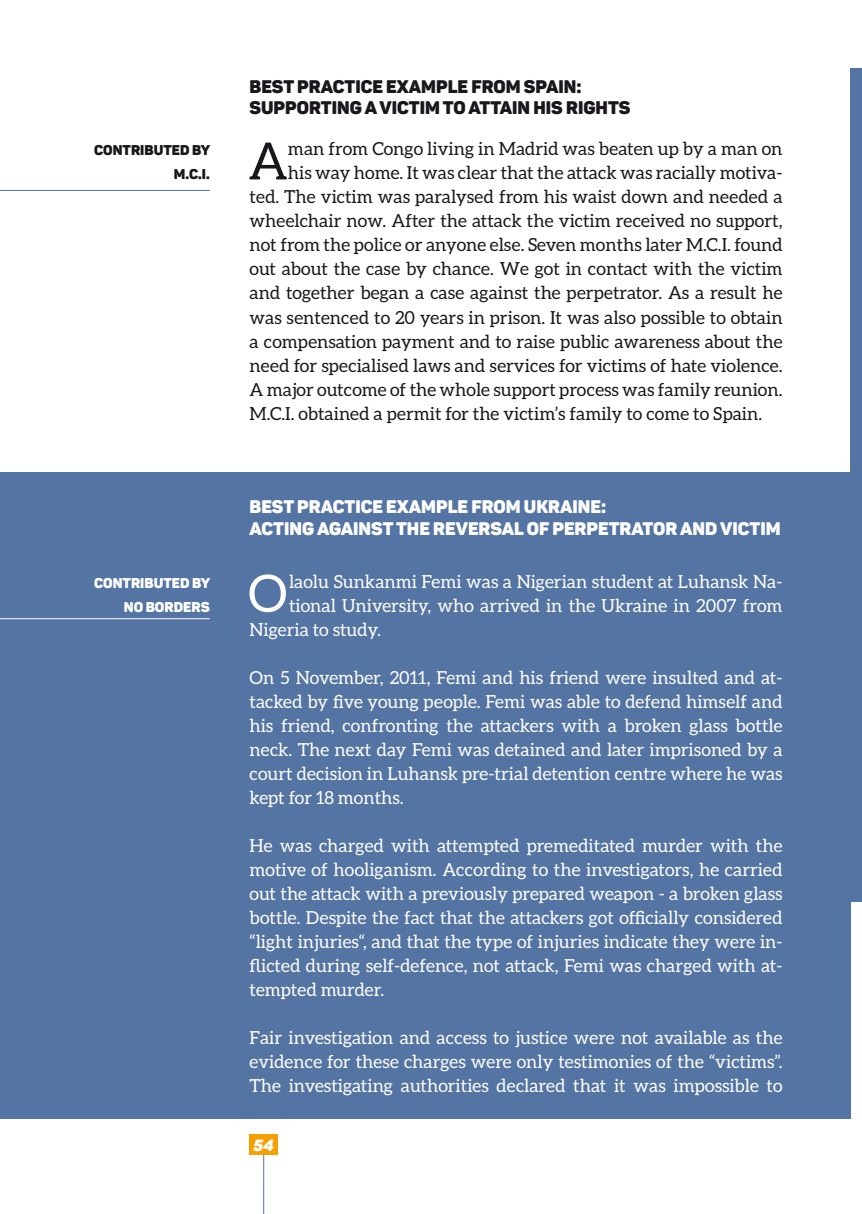
<style>
.page{position:relative;width:862px;height:1214px;background:#fff}
.page>*{position:absolute;margin:0;border:0;box-sizing:border-box;transform-origin:0 0}
.t1{font:51.4px "Aleo";color:#1a171c}
.t2{font:51.4px "Aleo";color:#fff}
.t3{font:18px/24px "Aleo";color:#fff;text-align:justify}
.t4{font:18px "Aleo";color:#1a171c}
.t5{font:18px/21.6px "Panton Black Caps";color:#fff}
.t6{font:18px/21.6px "Panton Black Caps";color:#1a171c}
.t7{font:16px "Panton Blackitalic Caps";color:#fff}
.t8{font:14px/24px "Panton Black Caps";color:#fff;text-align:right}
.t9{font:14px/24px "Panton Black Caps";color:#1a171c;text-align:right}
</style>
<div class="page">
<hr style="left:263px;top:1151px;width:1px;height:62px;background:#5474a4">
<div style="left:249px;top:1134px;width:29px;height:21px;background:#f59f00"></div>
<div style="left:0;top:472px;width:850px;height:646px;background:#5474a4"></div>
<hr style="left:0;top:190px;width:210px;height:1px;background:#5474a4">
<hr style="left:0;top:618px;width:210px;height:1px;background:#fff">
<div style="left:850px;top:68px;width:12px;height:833px;background:#5474a4"></div>
<p class="t9" style="left:94px;top:138px;width:118px">CONTRIBUTED BY<br>M.C.I.</p>
<p class="t8" style="left:94px;top:570px;width:118px">CONTRIBUTED BY<br>NO BORDERS</p>
<p class="t6" style="left:249px;top:75px;width:382px">BEST PRACTICE EXAMPLE FROM SPAIN:<br>SUPPORTING A VICTIM TO ATTAIN HIS RIGHTS</p>
<h1 class="t1" style="left:248px;top:132px;width:41px">A</h1>
<p class="t4" style="left:288px;top:139px;width:496px">man from Congo living in Madrid was beaten up by a man on</p>
<p class="t4" style="left:288px;top:163px;width:496px">his way home. It was clear that the attack was racially motiva-</p>
<p class="t4" style="left:249px;top:187px;width:534px">ted. The victim was paralysed from his waist down and needed a</p>
<p class="t4" style="left:249px;top:211px;width:534px">wheelchair now. After the attack the victim received no support,</p>
<p class="t4" style="left:249px;top:235px;width:534px">not from the police or anyone else. Seven months later M.C.I. found</p>
<p class="t4" style="left:249px;top:259px;width:534px">out about the case by chance. We got in contact with the victim</p>
<p class="t4" style="left:249px;top:283px;width:534px">and together began a case against the perpetrator. As a result he</p>
<p class="t4" style="left:249px;top:307px;width:534px">was sentenced to 20 years in prison. It was also possible to obtain</p>
<p class="t4" style="left:249px;top:331px;width:534px">a compensation payment and to raise public awareness about the</p>
<p class="t4" style="left:249px;top:355px;width:534px">need for specialised laws and services for victims of hate violence.</p>
<p class="t4" style="left:249px;top:379px;width:534px">A major outcome of the whole support process was family reunion.</p>
<p class="t4" style="left:249px;top:403px;width:514px">M.C.I. obtained a permit for the victim’s family to come to Spain.</p>
<p class="t5" style="left:249px;top:496px;width:532px">BEST PRACTICE EXAMPLE FROM UKRAINE:<br>ACTING AGAINST THE REVERSAL OF PERPETRATOR AND VICTIM</p>
<h1 class="t2" style="left:248px;top:564px;width:40px">O</h1>
<p class="t3" style="left:289px;top:569px;width:495px">laolu Sunkanmi Femi was a Nigerian student at Luhansk Na-</p>
<p class="t3" style="left:289px;top:593px;width:495px">tional University, who arrived in the Ukraine in 2007 from</p>
<p class="t3" style="left:249px;top:617px;width:133px">Nigeria to study.</p>
<p class="t3" style="left:249px;top:665px;width:534px">On 5 November, 2011, Femi and his friend were insulted and at&shy;tacked by five young people. Femi was able to defend himself and his friend, confronting the attackers with a broken glass bottle neck. The next day Femi was detained and later imprisoned by a court decision in Luhansk pre-trial detention centre where he was kept for 18 months.</p>
<p class="t3" style="left:249px;top:833px;width:534px">He was charged with attempted premeditated murder with the motive of hooliganism. According to the investigators, he carried out the attack with a previously prepared weapon - a broken glass bottle. Despite the fact that the attackers got officially considered “light injuries“, and that the type of injuries indicate they were in&shy;flicted during self-defence, not attack, Femi was charged with at&shy;tempted murder.</p>
<p class="t3" style="left:249px;top:1025px;width:534px">Fair investigation and access to justice were not available as the evidence for these charges were only testimonies of the “victims”.<br>The investigating authorities declared that it was impossible to</p>
<p class="t7" style="left:253px;top:1134px;width:22px">54</p>
</div>
